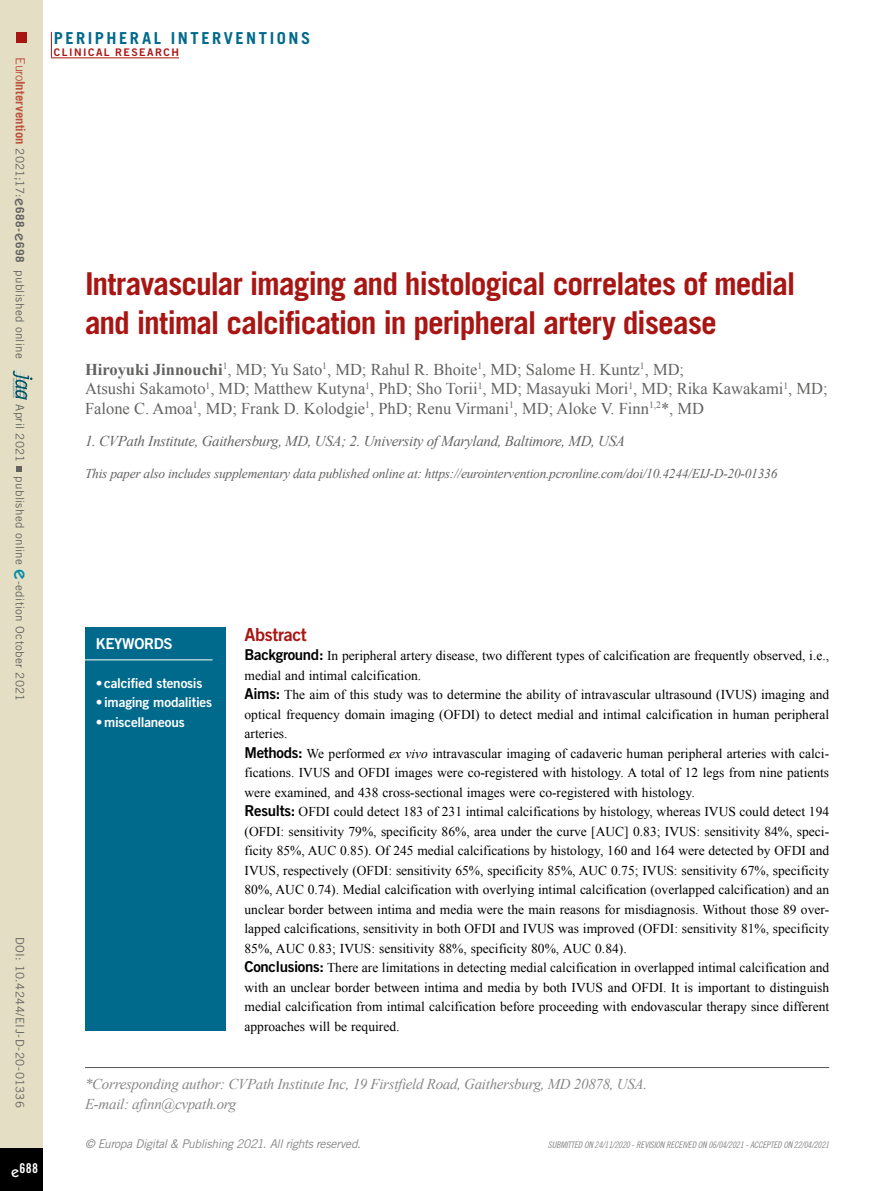
<style>
.page{position:relative;width:893px;height:1191px;background:#fff}
.page>*{position:absolute;margin:0;border:0;box-sizing:border-box;transform-origin:0 0}
.t1{font:700 31.5px/39px "Trade Gothic LT Std";letter-spacing:-.035em;color:#a81613}
.t2{font:18px "Trade Gothic LT Std Bd 2";letter-spacing:-.02em;color:#a81613}
.t3{font:16.5px/19.5px "Times New Roman";color:#626261}
.t4{font:700 16.5px "Trade Gothic LT Std";letter-spacing:.15em;color:#006a8c}
.t5{font:italic 15px/19.5px "Times New Roman";letter-spacing:-.02em;color:#868786}
.t6{font:italic 15px "Times New Roman";letter-spacing:-.02em;color:#626261}
.t7{font:15px "Trade Gothic LT Std Bd 2";letter-spacing:-.02em;color:#fff}
.t8{font:13.5px/19.5px "Times New Roman";color:#000}
.t9{font:italic 13.5px "Times New Roman";letter-spacing:-.02em;color:#626261}
.t10{font:13.5px "Trade Gothic LT Std Bd 2";letter-spacing:-.015em;color:#fff}
.t11{font:13.5px "Trade Gothic LT Std Bd Cn 20";color:#fff}
.t12{font:italic 12px "Trade Gothic LT Std";letter-spacing:-.03em;color:#868786}
.t13{font:11.7px "Trade Gothic LT Std";letter-spacing:.03em;color:#626261}
.t14{font:10.5px "Trade Gothic LT Std Bd 2";letter-spacing:.14em;color:#a81613}
.t15{font:9px "Trade Gothic LT Std Cn 18 Obl";letter-spacing:-.02em;color:#868786}
.s1{font-size:12.75px;color:#bc523c}
.s2{font-weight:700;font-size:12.75px;color:#bc523c}
.s3{font-family:"ITC Kabel Std";font-weight:500;font-size:15px}
.s4{font-weight:700}
.s5{font-family:"ITC Kabel Std";font-weight:500;font-size:19.5px;color:#008aa8}
.s6{font-family:"Trade Gothic LT Std Bd 2";font-size:15px}
.s7{font-style:italic}
</style>
<div class="page">
<div style="left:0;top:0;width:43px;height:1191px;background:#e4dfc4"></div>
<div style="left:0;top:1148px;width:43px;height:43px;background:#000"></div>
<div style="left:16px;top:32px;width:10px;height:10px;background:#a81613"></div>
<svg style="left:12px;top:370px;width:21px;height:30px"></svg>
<svg style="left:16px;top:467px;width:5px;height:5px"></svg>
<svg style="left:51px;top:32px;width:1px;height:25px"></svg>
<hr style="left:51px;top:57px;width:128px;height:1px;background:#a81613">
<hr style="left:85px;top:1067px;width:744px;height:1px;background:#565655">
<div style="left:85px;top:627px;width:140px;height:403px;background:#006a8c"></div>
<hr style="left:83px;top:659px;width:130px;height:1px;background:#fff">
<p class="t13" style="left:27px;top:57px;width:303px;rotate:90deg"><span class="s1">Euro</span><span class="s2">Intervention</span> 2021;17:<span class="s3">e</span><span class="s4">688-</span><span class="s3">e</span><span class="s4">698</span> published online</p>
<p class="t13" style="left:27px;top:404px;width:299px;rotate:90deg">April 2021 published online <span class="s5">e</span>-edition October 2021</p>
<p class="t13" style="left:27px;top:937px;width:172px;rotate:90deg">DOI: 10.4244/EIJ-D-20-01336</p>
<p class="t11" style="left:11px;top:1160px;width:28px"><span class="s3">e</span>688</p>
<p class="t4" style="left:54px;top:28px;width:258px">PERIPHERAL INTERVENTIONS</p>
<p class="t14" style="left:54px;top:45px;width:127px">CLINICAL RESEARCH</p>
<h1 class="t1" style="left:85px;top:264px;width:712px">Intravascular imaging and histological correlates of medial and intimal calcification in peripheral artery disease</h1>
<p class="t3" style="left:85px;top:359px;width:744px"><span class="s4">Hiroyuki Jinnouchi</span><sup>1</sup>, MD; Yu Sato<sup>1</sup>, MD; Rahul R. Bhoite<sup>1</sup>, MD; Salome H. Kuntz<sup>1</sup>, MD;<br>Atsushi Sakamoto<sup>1</sup>, MD; Matthew Kutyna<sup>1</sup>, PhD; Sho Torii<sup>1</sup>, MD; Masayuki Mori<sup>1</sup>, MD; Rika Kawakami<sup>1</sup>, MD;<br>Falone C. Amoa<sup>1</sup>, MD; Frank D. Kolodgie<sup>1</sup>, PhD; Renu Virmani<sup>1</sup>, MD; Aloke V. Finn<sup>1,2</sup>*, MD</p>
<p class="t6" style="left:85px;top:431px;width:541px">1. CVPath Institute, Gaithersburg, MD, USA; 2. University of Maryland, Baltimore, MD, USA</p>
<p class="t9" style="left:85px;top:464px;width:694px">This paper also includes supplementary data published online at: https://eurointervention.pcronline.com/doi/10.4244/EIJ-D-20-01336</p>
<p class="t7" style="left:96px;top:634px;width:79px">KEYWORDS</p>
<p class="t10" style="left:96px;top:674px;width:108px">• calcified stenosis</p>
<p class="t10" style="left:96px;top:694px;width:118px">• imaging modalities</p>
<p class="t10" style="left:96px;top:713px;width:91px">•miscellaneous</p>
<h2 class="t2" style="left:244px;top:623px;width:64px">Abstract</h2>
<p class="t8" style="left:244px;top:645px;width:586px"><span class="s6">Background:</span> In peripheral artery disease, two different types of calcification are frequently observed, i.e., medial and intimal calcification.<br><span class="s6">Aims:</span> The aim of this study was to determine the ability of intravascular ultrasound (IVUS) imaging and optical frequency domain imaging (OFDI) to detect medial and intimal calcification in human peripheral arteries.<br><span class="s6">Methods:</span> We performed <span class="s7">ex vivo</span> intravascular imaging of cadaveric human peripheral arteries with calci&shy;fications. IVUS and OFDI images were co-registered with histology. A total of 12 legs from nine patients were examined, and 438 cross-sectional images were co-registered with histology.<br><span class="s6">Results:</span> OFDI could detect 183 of 231 intimal calcifications by histology, whereas IVUS could detect 194 (OFDI: sensitivity 79%, specificity 86%, area under the curve [AUC] 0.83; IVUS: sensitivity 84%, speci&shy;ficity 85%, AUC 0.85). Of 245 medial calcifications by histology, 160 and 164 were detected by OFDI and IVUS, respectively (OFDI: sensitivity 65%, specificity 85%, AUC 0.75; IVUS: sensitivity 67%, specificity 80%, AUC 0.74). Medial calcification with overlying intimal calcification (overlapped calcification) and an unclear border between intima and media were the main reasons for misdiagnosis. Without those 89 over&shy;lapped calcifications, sensitivity in both OFDI and IVUS was improved (OFDI: sensitivity 81%, specificity 85%, AUC 0.83; IVUS: sensitivity 88%, specificity 80%, AUC 0.84).<br><span class="s6">Conclusions:</span> There are limitations in detecting medial calcification in overlapped intimal calcification and with an unclear border between intima and media by both IVUS and OFDI. It is important to distinguish medial calcification from intimal calcification before proceeding with endovascular therapy since different approaches will be required.</p>
<p class="t5" style="left:85px;top:1074px;width:564px">*Corresponding author: CVPath Institute Inc, 19 Firstfield Road, Gaithersburg, MD 20878, USA.<br>E-mail: afinn@cvpath.org</p>
<p class="t12" style="left:85px;top:1137px;width:277px">© Europa Digital &amp; Publishing 2021. All rights reserved.</p>
<p class="t15" style="left:548px;top:1139px;width:283px">SUBMITTED ON 24/11/2020 - REVISION RECEIVED ON 06/04/2021 - ACCEPTED ON 22/04/2021</p>
</div>
